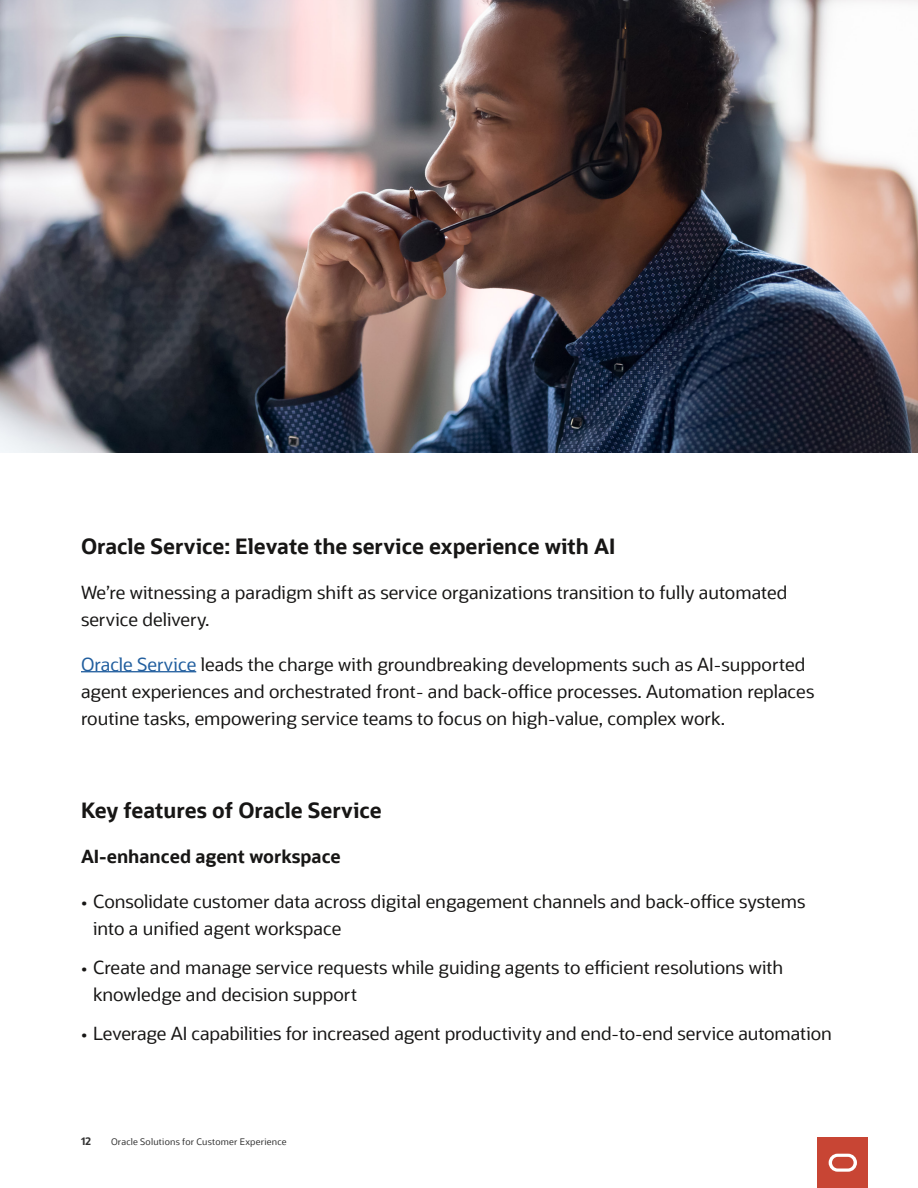
<style>
.page{position:relative;width:918px;height:1188px;background:#fff}
.page>*{position:absolute;margin:0;border:0;box-sizing:border-box;transform-origin:0 0}
.A__Body_Text{font:700 21px "Oracle Sans";color:#171615}
.A__Body_Text-2{font:18px/27px "Oracle Sans";color:#171615}
.A__Body_Text-3{font:700 18px "Oracle Sans";color:#171615}
.t1{font:700 10.5px "Oracle Sans";color:#333}
.t2{font:9px "Oracle Sans";letter-spacing:.025em;color:#333}
.s1{color:#215e9e}
</style>
<div class="page">
<img style="left:0;top:0;width:918px;height:453px">
<hr style="left:81px;top:671px;width:115px;height:1px;background:#215e9e">
<div style="left:818px;top:1137px;width:50px;height:51px;background:#c84534"></div>
<svg style="left:829px;top:1154px;width:28px;height:18px"></svg>
<p class="A__Body_Text" style="left:81px;top:533px;width:536px">Oracle Service: Elevate the service experience with AI</p>
<p class="A__Body_Text-2" style="left:81px;top:579px;width:708px">We’re witnessing a paradigm shift as service organizations transition to fully automated service delivery.</p>
<p class="A__Body_Text-2" style="left:81px;top:651px;width:735px"><span class="s1">Oracle Service</span> leads the charge with groundbreaking developments such as AI-supported agent experiences and orchestrated front- and back-office processes. Automation replaces routine tasks, empowering service teams to focus on high-value, complex work.</p>
<p class="A__Body_Text" style="left:81px;top:797px;width:302px">Key features of Oracle Service</p>
<p class="A__Body_Text-3" style="left:81px;top:845px;width:261px">AI-enhanced agent workspace</p>
<p class="A__Body_Text-2" style="left:93px;top:888px;width:714px;text-indent:-12px">• Consolidate customer data across digital engagement channels and back-office systems into a unified agent workspace</p>
<p class="A__Body_Text-2" style="left:93px;top:954px;width:692px;text-indent:-12px">• Create and manage service requests while guiding agents to efficient resolutions with knowledge and decision support</p>
<p class="A__Body_Text-2" style="left:81px;top:1020px;width:752px">• Leverage AI capabilities for increased agent productivity and end-to-end service automation</p>
<p class="t1" style="left:81px;top:1135px;width:12px">12</p>
<p class="t2" style="left:111px;top:1137px;width:177px">Oracle Solutions for Customer Experience</p>
</div>
